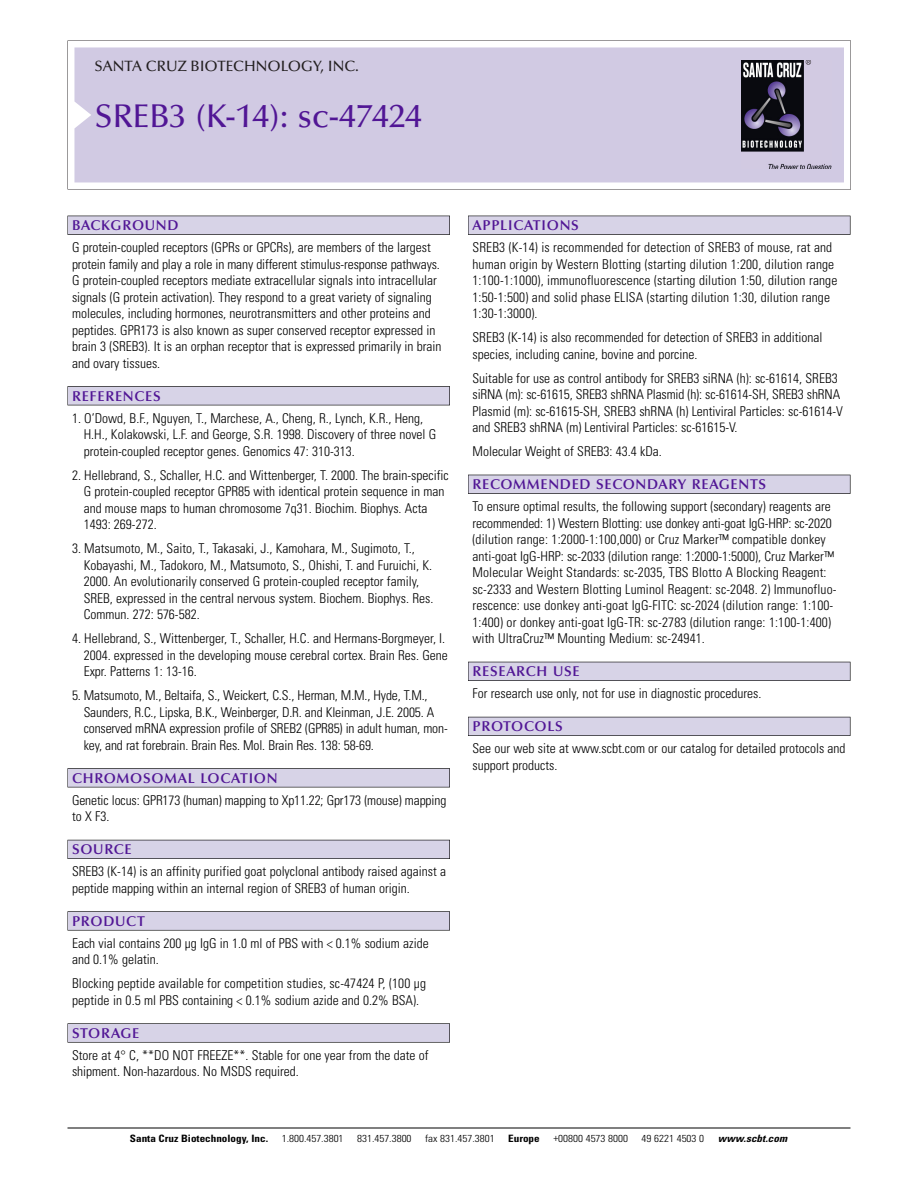
<style>
.page{position:relative;width:918px;height:1188px;background:#fff}
.page>*{position:absolute;margin:0;border:0;box-sizing:border-box;transform-origin:0 0}
.t1{font:500 33px "Optima";color:#511695}
.t2{font:500 15px "Optima";color:#231f20}
.t3{font:600 14.25px "Optima";letter-spacing:.05em;color:#511695}
.t4{font:300 condensed 13.5px/16.5px "Univers";color:#000}
.t5{font:300 condensed 10.2px "Univers";color:#000;scale:1.1 1}
.t6{font:700 condensed 10.2px "Univers";color:#000;scale:1.1 1}
.t7{font:italic 700 condensed 10.2px "Univers";letter-spacing:.005em;color:#000;scale:1.1 1}
</style>
<div class="page">
<svg style="left:68px;top:40px;width:783px;height:149px"></svg>
<div style="left:74px;top:47px;width:770px;height:135px;background:#d1cae3"></div>
<img style="left:741px;top:60px;width:90px;height:108px">
<div style="left:68px;top:216px;width:382px;height:19px;background:#525155"></div>
<div style="left:68px;top:216px;width:381px;height:18px;background:#d7d3e7"></div>
<div style="left:68px;top:386px;width:382px;height:19px;background:#525155"></div>
<div style="left:68px;top:387px;width:381px;height:18px;background:#d7d3e7"></div>
<div style="left:68px;top:768px;width:382px;height:19px;background:#545357"></div>
<div style="left:68px;top:769px;width:381px;height:18px;background:#d7d3e7"></div>
<div style="left:68px;top:840px;width:382px;height:19px;background:#54535a"></div>
<div style="left:68px;top:840px;width:381px;height:18px;background:#d7d3e7"></div>
<svg style="left:68px;top:911px;width:382px;height:20px"></svg>
<div style="left:68px;top:912px;width:381px;height:18px;background:#d7d3e7"></div>
<div style="left:68px;top:1023px;width:382px;height:20px;background:#626263"></div>
<div style="left:68px;top:1024px;width:381px;height:18px;background:#d7d3e7"></div>
<div style="left:468px;top:216px;width:382px;height:19px;background:#525155"></div>
<div style="left:468px;top:216px;width:382px;height:18px;background:#d7d3e7"></div>
<div style="left:468px;top:475px;width:382px;height:19px;background:#515055"></div>
<div style="left:468px;top:475px;width:382px;height:18px;background:#d7d3e7"></div>
<div style="left:468px;top:662px;width:382px;height:19px;background:#525158"></div>
<div style="left:468px;top:662px;width:382px;height:18px;background:#d7d3e7"></div>
<div style="left:468px;top:717px;width:382px;height:19px;background:#54535a"></div>
<div style="left:468px;top:717px;width:382px;height:18px;background:#d7d3e7"></div>
<hr style="left:68px;top:1128px;width:782px;height:1px;background:#000">
<p class="t2" style="left:94px;top:61px;width:266px">SANTA CRUZ BIOTECHNOLOGY, INC.</p>
<h1 class="t1" style="left:94px;top:103px;width:329px">SREB3 (K-14): sc-47424</h1>
<p class="t3" style="left:72px;top:219px;width:108px">BACKGROUND</p>
<p class="t4" style="left:72px;top:240px;width:371px">G protein-coupled receptors (GPRs or GPCRs), are members of the largest protein family and play a role in many different stimulus-response pathways.<br>G protein-coupled receptors mediate extracellular signals into intracellular signals (G protein activation). They respond to a great variety of signaling molecules, including hormones, neurotransmitters and other proteins and peptides. GPR173 is also known as super conserved receptor expressed in brain 3 (SREB3). It is an orphan receptor that is expressed primarily in brain and ovary tissues.</p>
<p class="t3" style="left:72px;top:390px;width:90px">REFERENCES</p>
<p class="t4" style="left:84px;top:411px;width:354px;text-indent:-12px">1. O’Dowd, B.F., Nguyen, T., Marchese, A., Cheng, R., Lynch, K.R., Heng,<br>H.H., Kolakowski, L.F. and George, S.R. 1998. Discovery of three novel G protein-coupled receptor genes. Genomics 47: 310-313.</p>
<p class="t4" style="left:84px;top:468px;width:367px;text-indent:-12px">2. Hellebrand, S., Schaller, H.C. and Wittenberger, T. 2000. The brain-specific G protein-coupled receptor GPR85 with identical protein sequence in man and mouse maps to human chromosome 7q31. Biochim. Biophys. Acta 1493: 269-272.</p>
<p class="t4" style="left:84px;top:541px;width:351px;text-indent:-12px">3. Matsumoto, M., Saito, T., Takasaki, J., Kamohara, M., Sugimoto, T., Kobayashi, M., Tadokoro, M., Matsumoto, S., Ohishi, T. and Furuichi, K.<br>2000. An evolutionarily conserved G protein-coupled receptor family, SREB, expressed in the central nervous system. Biochem. Biophys. Res.<br>Commun. 272: 576-582.</p>
<p class="t4" style="left:84px;top:631px;width:366px;text-indent:-12px">4. Hellebrand, S., Wittenberger, T., Schaller, H.C. and Hermans-Borgmeyer, I.<br>2004. expressed in the developing mouse cerebral cortex. Brain Res. Gene<br>Expr. Patterns 1: 13-16.</p>
<p class="t4" style="left:84px;top:688px;width:366px;text-indent:-12px">5. Matsumoto, M., Beltaifa, S., Weickert, C.S., Herman, M.M., Hyde, T.M., Saunders, R.C., Lipska, B.K., Weinberger, D.R. and Kleinman, J.E. 2005. A conserved mRNA expression profile of SREB2 (GPR85) in adult human, mon&shy;key, and rat forebrain. Brain Res. Mol. Brain Res. 138: 58-69.</p>
<p class="t3" style="left:72px;top:772px;width:207px">CHROMOSOMAL LOCATION</p>
<p class="t4" style="left:72px;top:793px;width:376px">Genetic locus: GPR173 (human) mapping to Xp11.22; Gpr173 (mouse) mapping to X F3.</p>
<p class="t3" style="left:72px;top:844px;width:61px">SOURCE</p>
<p class="t4" style="left:72px;top:864px;width:376px">SREB3 (K-14) is an affinity purified goat polyclonal antibody raised against a peptide mapping within an internal region of SREB3 of human origin.</p>
<p class="t3" style="left:72px;top:915px;width:74px">PRODUCT</p>
<p class="t4" style="left:72px;top:936px;width:358px">Each vial contains 200 µg IgG in 1.0 ml of PBS with &lt; 0.1% sodium azide and 0.1% gelatin.</p>
<p class="t4" style="left:72px;top:976px;width:356px">Blocking peptide available for competition studies, sc-47424 P, (100 µg peptide in 0.5 ml PBS containing &lt; 0.1% sodium azide and 0.2% BSA).</p>
<p class="t3" style="left:72px;top:1027px;width:69px">STORAGE</p>
<p class="t4" style="left:72px;top:1048px;width:358px">Store at 4° C, **DO NOT FREEZE**. Stable for one year from the date of shipment. Non-hazardous. No MSDS required.</p>
<p class="t3" style="left:473px;top:219px;width:108px">APPLICATIONS</p>
<p class="t4" style="left:473px;top:240px;width:366px">SREB3 (K-14) is recommended for detection of SREB3 of mouse, rat and human origin by Western Blotting (starting dilution 1:200, dilution range 1:100-1:1000), immunofluorescence (starting dilution 1:50, dilution range 1:50-1:500) and solid phase ELISA (starting dilution 1:30, dilution range 1:30-1:3000).</p>
<p class="t4" style="left:473px;top:330px;width:351px">SREB3 (K-14) is also recommended for detection of SREB3 in additional species, including canine, bovine and porcine.</p>
<p class="t4" style="left:473px;top:371px;width:372px">Suitable for use as control antibody for SREB3 siRNA (h): sc-61614, SREB3 siRNA (m): sc-61615, SREB3 shRNA Plasmid (h): sc-61614-SH, SREB3 shRNA Plasmid (m): sc-61615-SH, SREB3 shRNA (h) Lentiviral Particles: sc-61614-V and SREB3 shRNA (m) Lentiviral Particles: sc-61615-V.</p>
<p class="t4" style="left:473px;top:444px;width:191px">Molecular Weight of SREB3: 43.4 kDa.</p>
<p class="t3" style="left:473px;top:479px;width:295px">RECOMMENDED SECONDARY REAGENTS</p>
<p class="t4" style="left:473px;top:499px;width:366px">To ensure optimal results, the following support (secondary) reagents are recommended: 1) Western Blotting: use donkey anti-goat IgG-HRP: sc-2020 (dilution range: 1:2000-1:100,000) or Cruz Marker™ compatible donkey anti-goat IgG-HRP: sc-2033 (dilution range: 1:2000-1:5000), Cruz Marker™ Molecular Weight Standards: sc-2035, TBS Blotto A Blocking Reagent: sc-2333 and Western Blotting Luminol Reagent: sc-2048. 2) Immunofluo&shy;rescence: use donkey anti-goat IgG-FITC: sc-2024 (dilution range: 1:100- 1:400) or donkey anti-goat IgG-TR: sc-2783 (dilution range: 1:100-1:400) with UltraCruz™ Mounting Medium: sc-24941.</p>
<p class="t3" style="left:473px;top:666px;width:109px">RESEARCH USE</p>
<p class="t4" style="left:473px;top:686px;width:290px">For research use only, not for use in diagnostic procedures.</p>
<p class="t3" style="left:473px;top:721px;width:92px">PROTOCOLS</p>
<p class="t4" style="left:473px;top:741px;width:375px">See our web site at www.scbt.com or our catalog for detailed protocols and support products.</p>
<p class="t6" style="left:130px;top:1135px;width:127px">Santa Cruz Biotechnology, Inc.</p>
<p class="t5" style="left:282px;top:1135px;width:58px">1.800.457.3801</p>
<p class="t5" style="left:357px;top:1135px;width:51px">831.457.3800</p>
<p class="t5" style="left:425px;top:1135px;width:65px">fax 831.457.3801</p>
<p class="t6" style="left:508px;top:1135px;width:30px">Europe</p>
<p class="t5" style="left:553px;top:1135px;width:69px">+00800 4573 8000</p>
<p class="t5" style="left:642px;top:1135px;width:58px">49 6221 4503 0</p>
<p class="t7" style="left:718px;top:1135px;width:64px">www.scbt.com</p>
</div>
